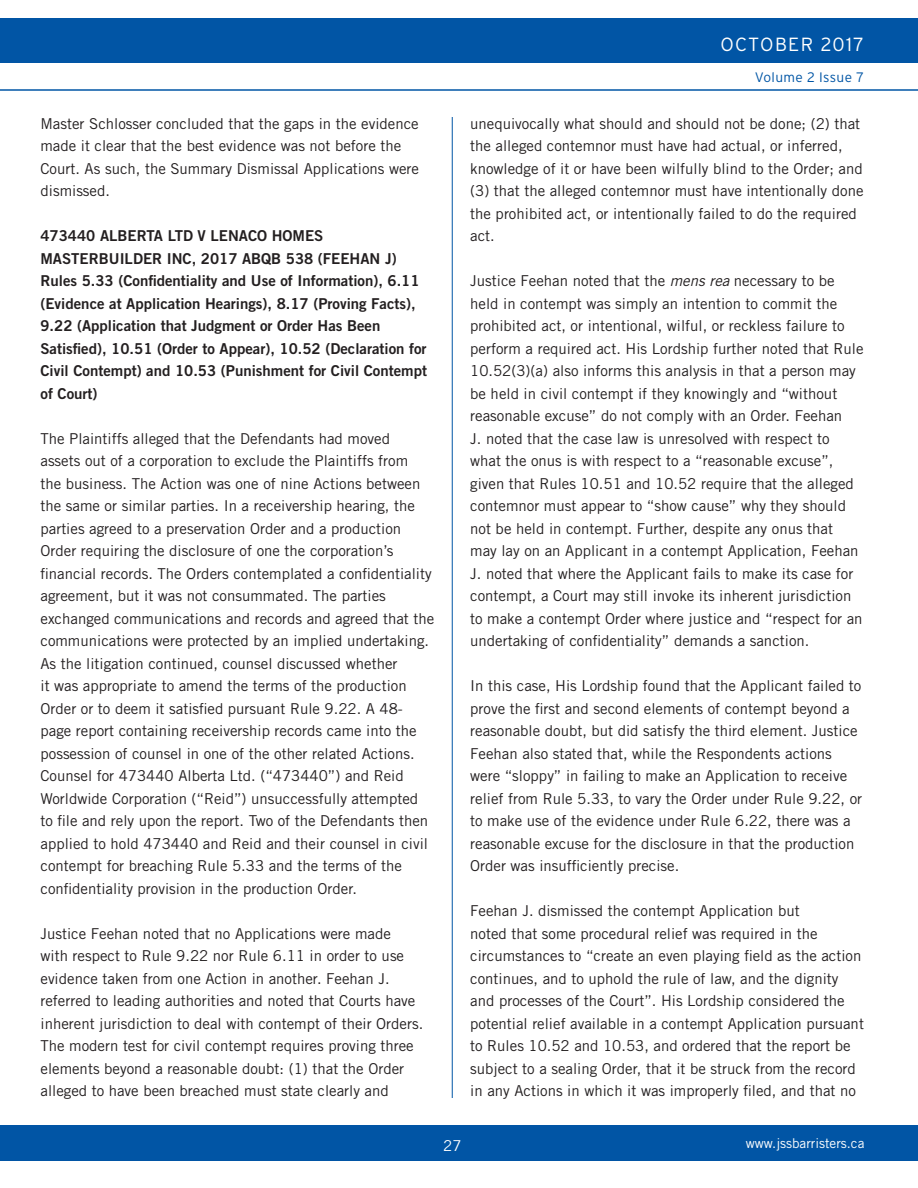
<style>
.page{position:relative;width:918px;height:1188px;background:#fff}
.page>*{position:absolute;margin:0;border:0;box-sizing:border-box;transform-origin:0 0}
.t1{font:300 19.05px "Interstate";letter-spacing:.07em;color:#fff}
.t2{font:15px/22.5px "Trade Gothic";color:#231f20}
.t3{font:15px/22.5px "Trade Gothic Bold Two";color:#231f20}
.t4{font:15px "Trade Gothic";color:#fff}
.t5{font:300 13.65px "Interstate";letter-spacing:.025em;color:#0155a5}
.t6{font:13.5px "Trade Gothic";color:#fff}
.s1{font-style:italic}
</style>
<div class="page">
<div style="left:0;top:18px;width:918px;height:44px;background:#0155a5"></div>
<div style="left:0;top:1125px;width:918px;height:36px;background:#0155a5"></div>
<hr style="left:0;top:89px;width:918px;height:2px;background:#0155a5">
<hr style="left:452px;top:117px;width:1px;height:981px;background:#0155a5">
<p class="t2" style="left:40px;top:112px;width:380px">Master Schlosser concluded that the gaps in the evidence made it clear that the best evidence was not before the Court. As such, the Summary Dismissal Applications were dismissed.</p>
<p class="t3" style="left:40px;top:224px;width:358px">473440 ALBERTA LTD V LENACO HOMES<br>MASTERBUILDER INC, 2017 ABQB 538 (FEEHAN J)</p>
<p class="t3" style="left:40px;top:269px;width:388px">Rules 5.33 (Confidentiality and Use of Information), 6.11 (Evidence at Application Hearings), 8.17 (Proving Facts), 9.22 (Application that Judgment or Order Has Been Satisfied), 10.51 (Order to Appear), 10.52 (Declaration for Civil Contempt) and 10.53 (Punishment for Civil Contempt of Court)</p>
<p class="t2" style="left:40px;top:427px;width:395px">The Plaintiffs alleged that the Defendants had moved<br>assets out of a corporation to exclude the Plaintiffs from<br>the business. The Action was one of nine Actions between the same or similar parties. In a receivership hearing, the parties agreed to a preservation Order and a production Order requiring the disclosure of one the corporation’s financial records. The Orders contemplated a confidentiality agreement, but it was not consummated. The parties exchanged communications and records and agreed that the communications were protected by an implied undertaking.<br>As the litigation continued, counsel discussed whether<br>it was appropriate to amend the terms of the production Order or to deem it satisfied pursuant Rule 9.22. A 48- page report containing receivership records came into the possession of counsel in one of the other related Actions.<br>Counsel for 473440 Alberta Ltd. (“473440”) and Reid Worldwide Corporation (“Reid”) unsuccessfully attempted to file and rely upon the report. Two of the Defendants then applied to hold 473440 and Reid and their counsel in civil contempt for breaching Rule 5.33 and the terms of the confidentiality provision in the production Order.</p>
<p class="t2" style="left:40px;top:922px;width:384px">Justice Feehan noted that no Applications were made<br>with respect to Rule 9.22 nor Rule 6.11 in order to use evidence taken from one Action in another. Feehan J. referred to leading authorities and noted that Courts have inherent jurisdiction to deal with contempt of their Orders.<br>The modern test for civil contempt requires proving three elements beyond a reasonable doubt: (1) that the Order alleged to have been breached must state clearly and</p>
<p class="t1" style="left:720px;top:33px;width:145px">OCTOBER 2017</p>
<p class="t5" style="left:755px;top:69px;width:111px">Volume 2 Issue 7</p>
<p class="t2" style="left:470px;top:112px;width:395px">unequivocally what should and should not be done; (2) that the alleged contemnor must have had actual, or inferred, knowledge of it or have been wilfully blind to the Order; and (3) that the alleged contemnor must have intentionally done the prohibited act, or intentionally failed to do the required act.</p>
<p class="t2" style="left:470px;top:269px;width:395px">Justice Feehan noted that the <span class="s1">mens rea</span> necessary to be held in contempt was simply an intention to commit the prohibited act, or intentional, wilful, or reckless failure to perform a required act. His Lordship further noted that Rule 10.52(3)(a) also informs this analysis in that a person may be held in civil contempt if they knowingly and “without reasonable excuse” do not comply with an Order. Feehan<br>J. noted that the case law is unresolved with respect to what the onus is with respect to a “reasonable excuse”, given that Rules 10.51 and 10.52 require that the alleged contemnor must appear to “show cause” why they should not be held in contempt. Further, despite any onus that may lay on an Applicant in a contempt Application, Feehan J. noted that where the Applicant fails to make its case for contempt, a Court may still invoke its inherent jurisdiction to make a contempt Order where justice and “respect for an undertaking of confidentiality” demands a sanction.</p>
<p class="t2" style="left:470px;top:674px;width:393px">In this case, His Lordship found that the Applicant failed to prove the first and second elements of contempt beyond a reasonable doubt, but did satisfy the third element. Justice Feehan also stated that, while the Respondents actions were “sloppy” in failing to make an Application to receive relief from Rule 5.33, to vary the Order under Rule 9.22, or to make use of the evidence under Rule 6.22, there was a reasonable excuse for the disclosure in that the production Order was insufficiently precise.</p>
<p class="t2" style="left:470px;top:899px;width:395px">Feehan J. dismissed the contempt Application but<br>noted that some procedural relief was required in the circumstances to “create an even playing field as the action continues, and to uphold the rule of law, and the dignity and processes of the Court”. His Lordship considered the potential relief available in a contempt Application pursuant to Rules 10.52 and 10.53, and ordered that the report be subject to a sealing Order, that it be struck from the record in any Actions in which it was improperly filed, and that no</p>
<p class="t4" style="left:443px;top:1137px;width:20px">27</p>
<p class="t6" style="left:746px;top:1135px;width:120px">www.jssbarristers.ca</p>
</div>
